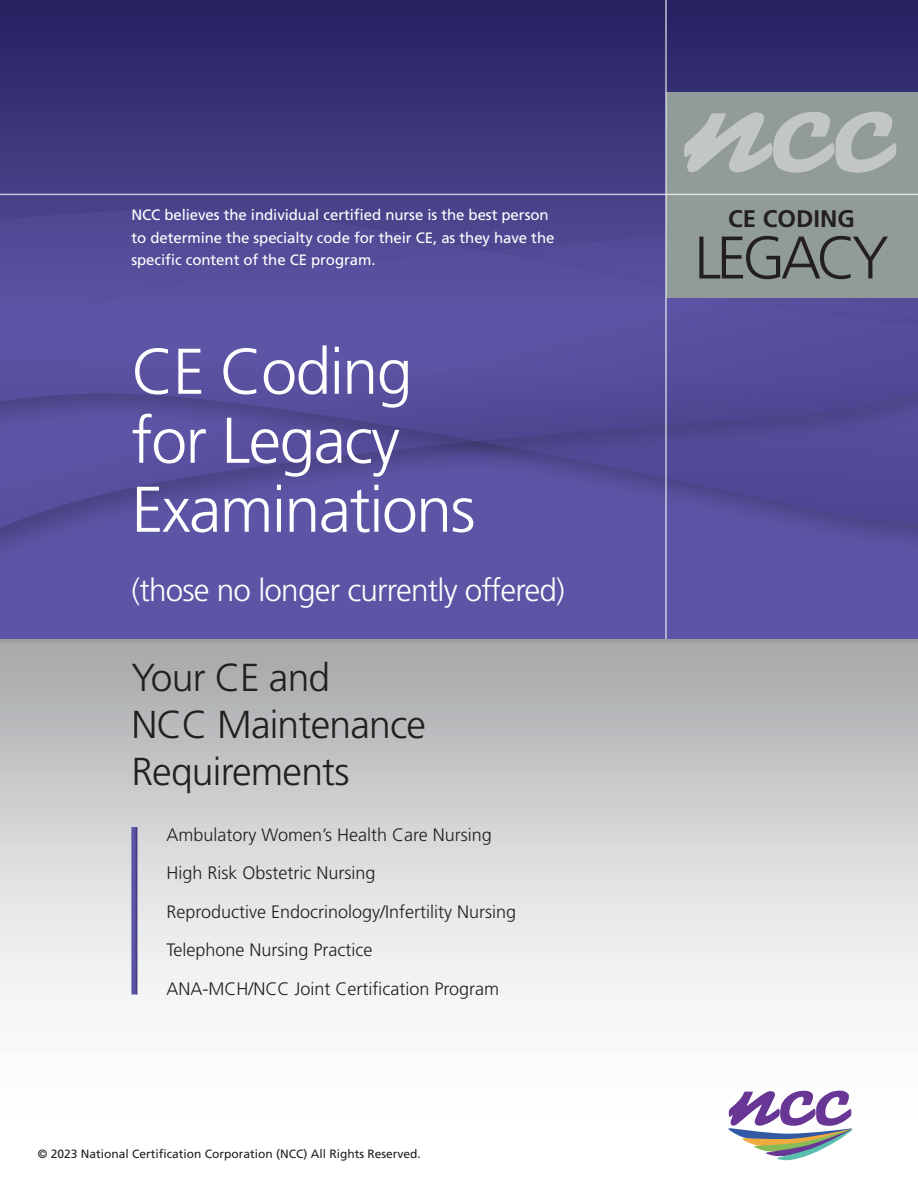
<style>
.page{position:relative;width:918px;height:1188px;background:#fff}
.page>*{position:absolute;margin:0;border:0;box-sizing:border-box;transform-origin:0 0}
.t1{font:300 64.5px "Frutiger";letter-spacing:-.025em;color:#fff}
.t2{font:300 60px "Frutiger";letter-spacing:-.075em;color:#231f20}
.t3{font:300 39px/46.8px "Frutiger";letter-spacing:-.02em;color:#231f20}
.t4{font:300 31.5px "Frutiger";letter-spacing:-.025em;color:#fff}
.t5{font:700 24px "Frutiger";color:#231f20}
.Fruitger_text{font:300 18px "Frutiger LT";color:#231f20}
.t6{font:15px/22.5px "Frutiger";letter-spacing:-.005em;color:#fff}
.t7{font:12px "Frutiger";color:#231f20}
</style>
<div class="page">
<div style="left:0;top:639px;width:918px;height:549px;background:linear-gradient(to bottom,#afb1b3,#fff)"></div>
<div style="left:0;top:0;width:918px;height:639px;background:#2d2869"></div>
<img style="left:0;top:609px;width:918px;height:34px">
<svg style="left:0;top:92px;width:918px;height:517px"></svg>
<img style="left:0;top:198px;width:918px;height:359px">
<svg style="left:0;top:210px;width:918px;height:341px"></svg>
<img style="left:0;top:610px;width:190px;height:137px">
<div style="left:666px;top:93px;width:252px;height:205px;background:#919b99"></div>
<svg style="left:684px;top:112px;width:212px;height:61px"></svg>
<hr style="left:0;top:194px;width:918px;height:1px;background:#fff">
<hr style="left:665px;top:0;width:2px;height:639px;background:#fff">
<svg style="left:728px;top:1091px;width:124px;height:69px"></svg>
<svg style="left:131px;top:827px;width:6px;height:167px"></svg>
<p class="t6" style="left:131px;top:204px;width:425px">NCC believes the individual certified nurse is the best person to determine the specialty code for their CE, as they have the specific content of the CE program.</p>
<p class="t1" style="left:131px;top:335px;width:283px">CE Coding</p>
<p class="t1" style="left:131px;top:404px;width:270px">for Legacy</p>
<p class="t1" style="left:131px;top:473px;width:346px">Examinations</p>
<p class="t4" style="left:131px;top:572px;width:435px">(those no longer currently offered)</p>
<p class="t3" style="left:131px;top:654px;width:296px">Your CE and<br>NCC Maintenance<br>Requirements</p>
<p class="Fruitger_text" style="left:166px;top:824px;width:327px">Ambulatory Women’s Health Care Nursing</p>
<p class="Fruitger_text" style="left:166px;top:863px;width:211px">High Risk Obstetric Nursing</p>
<p class="Fruitger_text" style="left:166px;top:901px;width:351px">Reproductive Endocrinology/Infertility Nursing</p>
<p class="Fruitger_text" style="left:166px;top:940px;width:208px">Telephone Nursing Practice</p>
<p class="Fruitger_text" style="left:166px;top:978px;width:334px">ANA-MCH/NCC Joint Certification Program</p>
<p class="t7" style="left:38px;top:1147px;width:385px">© 2023 National Certification Corporation (NCC) All Rights Reserved.</p>
<p class="t5" style="left:728px;top:205px;width:128px">CE CODING</p>
<p class="t2" style="left:695px;top:224px;width:196px">LEGACY</p>
</div>
